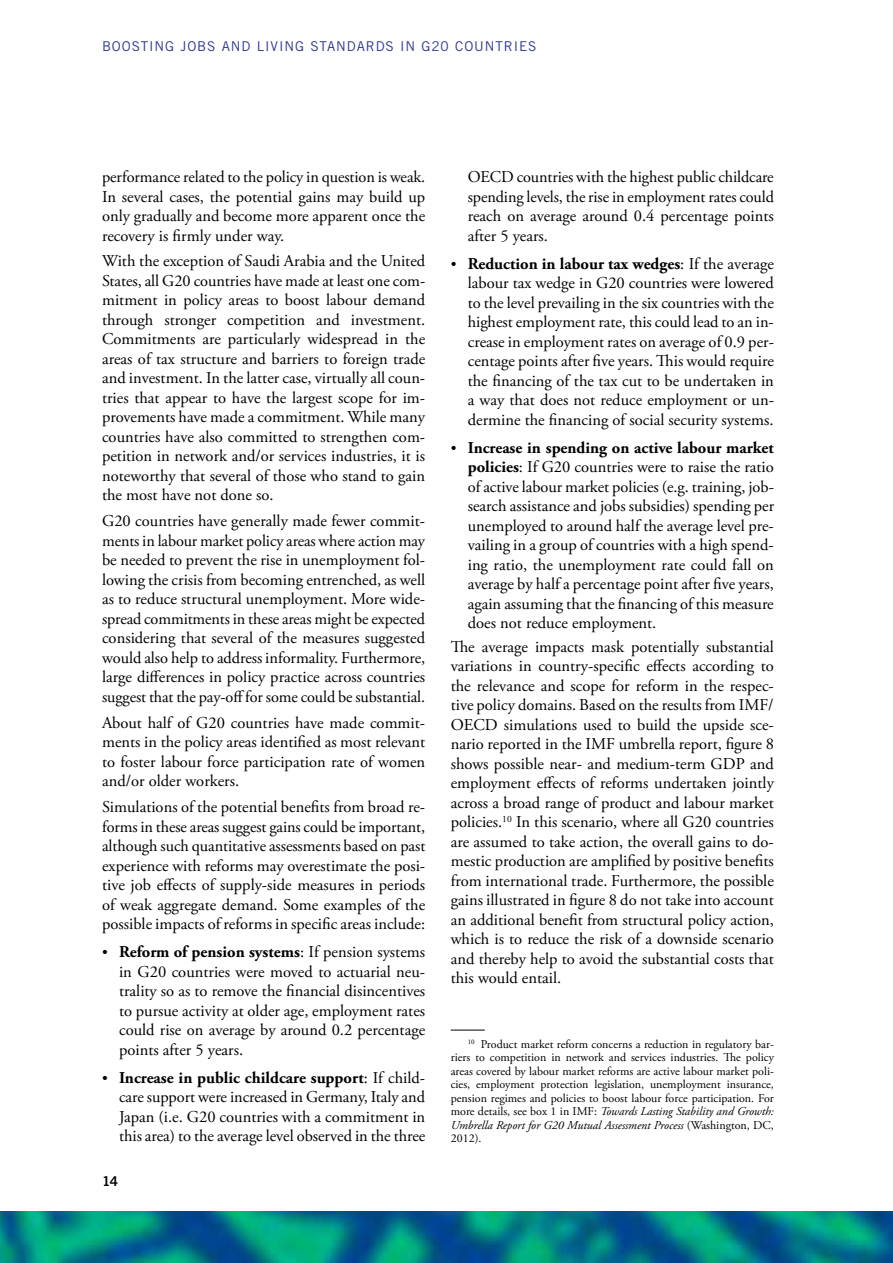
<style>
.page{position:relative;width:893px;height:1263px;background:#fff}
.page>*{position:absolute;margin:0;border:0;box-sizing:border-box;transform-origin:0 0}
.t1{font:16.5px/19.5px "Adobe Garamond Pro";color:#000;text-align:justify}
.t2{font:13.5px "Trade Gothic LT Std";letter-spacing:.065em;color:#2c3791}
.t3{font:13.5px "Trade Gothic LT Std Bd 2";color:#000}
.t4{font:12px/13.5px "Adobe Garamond Pro";color:#000;text-align:justify}
.s1{font-size:15px}
.s2{font-weight:700}
.s3{font-style:italic}
</style>
<div class="page">
<img style="left:0;top:1212px;width:893px;height:51px">
<hr style="left:451px;top:1030px;width:34px;height:1px;background:#000">
<p class="t2" style="left:102px;top:38px;width:436px">BOOSTING JOBS AND LIVING STANDARDS IN G20 COUNTRIES</p>
<p class="t1" style="left:102px;top:168px;width:325px">performance related to the policy in question is weak.<br>In several cases, the potential gains may build up only gradually and become more apparent once the recovery is firmly under way.</p>
<p class="t1" style="left:102px;top:252px;width:325px">With the exception of Saudi Arabia and the United States, all G20 countries have made at least one com&shy;mitment in policy areas to boost labour demand through stronger competition and investment.<br>Commitments are particularly widespread in the areas of tax structure and barriers to foreign trade and investment. In the latter case, virtually all coun&shy;tries that appear to have the largest scope for im&shy;provements have made a commitment. While many countries have also committed to strengthen com&shy;petition in network and/or services industries, it is noteworthy that several of those who stand to gain the most have not done so.</p>
<p class="t1" style="left:102px;top:512px;width:325px">G20 countries have generally made fewer commit&shy;ments in labour market policy areas where action may be needed to prevent the rise in unemployment fol&shy;lowing the crisis from becoming entrenched, as well as to reduce structural unemployment. More wide&shy;spread commitments in these areas might be expected considering that several of the measures suggested would also help to address informality. Furthermore, large differences in policy practice across countries suggest that the pay-off for some could be substantial.</p>
<p class="t1" style="left:102px;top:713px;width:325px">About half of G20 countries have made commit&shy;ments in the policy areas identified as most relevant to foster labour force participation rate of women and/or older workers.</p>
<p class="t1" style="left:102px;top:798px;width:325px">Simulations of the potential benefits from broad re&shy;forms in these areas suggest gains could be important, although such quantitative assessments based on past experience with reforms may overestimate the posi&shy;tive job effects of supply-side measures in periods of weak aggregate demand. Some examples of the possible impacts of reforms in specific areas include:</p>
<p class="t1" style="left:119px;top:943px;width:308px;text-indent:-17px"><span class="s1">•</span> <span class="s2">Reform of pension systems</span>: If pension systems in G20 countries were moved to actuarial neu&shy;trality so as to remove the financial disincentives to pursue activity at older age, employment rates could rise on average by around 0.2 percentage points after 5 years.</p>
<p class="t1" style="left:119px;top:1068px;width:308px;text-indent:-17px"><span class="s1">•</span> <span class="s2">Increase in public childcare support</span>: If child&shy;care support were increased in Germany, Italy and Japan (i.e. G20 countries with a commitment in this area) to the average level observed in the three</p>
<p class="t3" style="left:102px;top:1173px;width:17px">14</p>
<p class="t1" style="left:468px;top:168px;width:308px">OECD countries with the highest public childcare spending levels, the rise in employment rates could reach on average around 0.4 percentage points after 5 years.</p>
<p class="t1" style="left:468px;top:254px;width:308px;text-indent:-17px"><span class="s1">•</span> <span class="s2">Reduction in labour tax wedges</span>: If the average labour tax wedge in G20 countries were lowered to the level prevailing in the six countries with the highest employment rate, this could lead to an in&shy;crease in employment rates on average of 0.9 per&shy;centage points after five years. This would require the financing of the tax cut to be undertaken in a way that does not reduce employment or un&shy;dermine the financing of social security systems.</p>
<p class="t1" style="left:468px;top:438px;width:308px;text-indent:-17px"><span class="s1">•</span> <span class="s2">Increase in spending on active labour market policies</span>: If G20 countries were to raise the ratio of active labour market policies (e.g. training, job&shy;search assistance and jobs subsidies) spending per unemployed to around half the average level pre&shy;vailing in a group of countries with a high spend&shy;ing ratio, the unemployment rate could fall on average by half a percentage point after five years, again assuming that the financing of this measure does not reduce employment.</p>
<p class="t1" style="left:451px;top:637px;width:325px">The average impacts mask potentially substantial variations in country-specific effects according to the relevance and scope for reform in the respec&shy;tive policy domains. Based on the results from IMF/ OECD simulations used to build the upside sce&shy;nario reported in the IMF umbrella report, figure 8 shows possible near- and medium-term GDP and employment effects of reforms undertaken jointly across a broad range of product and labour market policies.<sup>10</sup> In this scenario, where all G20 countries are assumed to take action, the overall gains to do&shy;mestic production are amplified by positive benefits from international trade. Furthermore, the possible gains illustrated in figure 8 do not take into account an additional benefit from structural policy action, which is to reduce the risk of a downside scenario and thereby help to avoid the substantial costs that this would entail.</p>
<p class="t4" style="left:451px;top:1038px;width:325px;text-indent:17px"><sup>10</sup> Product market reform concerns a reduction in regulatory bar&shy;riers to competition in network and services industries. The policy areas covered by labour market reforms are active labour market poli&shy;cies, employment protection legislation, unemployment insurance, pension regimes and policies to boost labour force participation. For more details, see box 1 in IMF: <span class="s3">Towards Lasting Stability and Growth:<br>Umbrella Report for G20 Mutual Assessment Process</span> (Washington, DC, 2012).</p>
</div>
